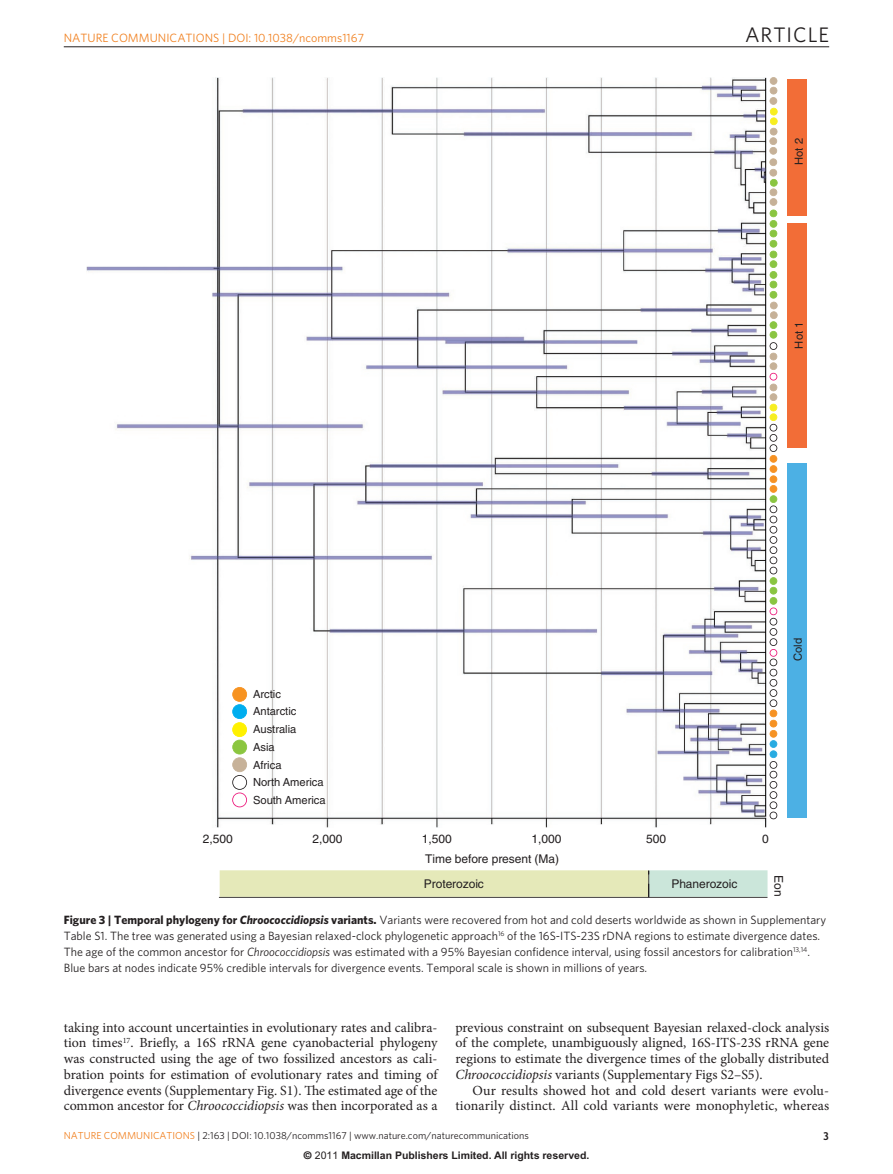
<style>
.page{position:relative;width:893px;height:1174px;background:#fff}
.page>*{position:absolute;margin:0;border:0;box-sizing:border-box;transform-origin:0 0}
.t1{font:21px "Whitney";letter-spacing:.045em;color:#231f20}
.pSec2ttl{font:13.95px/15.8px "Minion Pro";letter-spacing:-.005em;color:#231f20;text-align:justify}
.pPara{font:13.95px/15.8px "Minion Pro";letter-spacing:.01em;color:#231f20;text-align:right}
.pFigureCaption{font:12px/15.8px "Whitney";color:#231f20}
.t2{font:12px "Helvetica";letter-spacing:-.005em;color:#231f20}
.pDoiLRH2{font:12px "Whitney";color:#f1801f}
.t3{font:11.1px/17.7px "Helvetica";color:#231f20}
.t4{font:700 10.5px "Arial";color:#231f20}
.pDoiLRH{font:10.2px "Whitney";color:#231f20}
.pDoiLRH-2{font:10.2px "Whitney";color:#f1801f}
.s1{font-weight:700}
.s2{font-weight:700;font-style:italic}
.s3{font-style:italic}
.s4{color:#f1801f}
.s5{font-family:"Helvetica"}
.s6{font-weight:400}
</style>
<div class="page">
<hr style="left:64px;top:47px;width:765px;height:1px;background:#231f20">
<img style="left:86px;top:78px;width:681px;height:749px">
<svg style="left:232px;top:687px;width:15px;height:120px"></svg>
<div style="left:786px;top:463px;width:20px;height:354px;background:#4cb0e4"></div>
<div style="left:786px;top:223px;width:20px;height:224px;background:#f26d37"></div>
<svg style="left:220px;top:870px;width:547px;height:27px;background:#dee7c0"></svg>
<hr style="left:219px;top:897px;width:548px;height:1px;background:#231f20">
<svg style="left:769px;top:77px;width:9px;height:742px"></svg>
<div style="left:786px;top:79px;width:20px;height:136px;background:#f26d37"></div>
<p class="pDoiLRH2" style="left:64px;top:31px;width:109px">nature communicati</p>
<p class="pDoiLRH2" style="left:196px;top:31px;width:170px">ons | DOI: 10.1038/ncomms1167</p>
<p class="t3" style="left:253px;top:685px;width:45px;line-height:17.2px">Arctic<br>Antarctic</p>
<p class="t3" style="left:253px;top:720px;width:74px">Australia<br>Asia<br>Africa<br>North America<br>South America</p>
<p class="t1" style="left:745px;top:22px;width:86px">ARTICLE</p>
<p class="t3" style="left:790px;top:165px;width:28px;rotate:-90deg">Hot 2</p>
<p class="t3" style="left:790px;top:348px;width:28px;rotate:-90deg">Hot 1</p>
<p class="t3" style="left:789px;top:661px;width:24px;rotate:-90deg">Cold</p>
<p class="t2" style="left:203px;top:831px;width:32px">2,500</p>
<p class="t2" style="left:312px;top:831px;width:32px">2,000</p>
<p class="t2" style="left:422px;top:831px;width:32px">1,500</p>
<p class="t2" style="left:531px;top:831px;width:32px">1,000</p>
<p class="t2" style="left:646px;top:831px;width:22px">500</p>
<p class="t2" style="left:762px;top:831px;width:8px">0</p>
<p class="t2" style="left:425px;top:851px;width:135px">Time before present (Ma)</p>
<p class="t2" style="left:424px;top:877px;width:61px">Proterozoic</p>
<p class="t2" style="left:671px;top:877px;width:67px">Phanerozoic</p>
<p class="t2" style="left:786px;top:875px;width:23px;rotate:90deg">Eon</p>
<p class="pFigureCaption" style="left:64px;top:912px;width:764px"><span class="s1">Figure 3 | Temporal phylogeny for</span> <span class="s2">Chroococcidiopsis</span> <span class="s1">variants.</span> Variants were recovered from hot and cold deserts worldwide as shown in Supplementary Table S1. The tree was generated using a Bayesian relaxed-clock phylogenetic approach<sup>16</sup> of the 16S-ITS-23S rDNA regions to estimate divergence dates.<br>The age of the common ancestor for <span class="s3">Chroococcidiopsis</span> was estimated with a 95% Bayesian confidence interval, using fossil ancestors for calibration<sup>13,14</sup>.<br>Blue bars at nodes indicate 95% credible intervals for divergence events. Temporal scale is shown in millions of years.</p>
<p class="pSec2ttl" style="left:64px;top:1019px;width:375px">taking into account uncertainties in evolutionary rates and calibra&shy;tion times<sup>17</sup>. Briefly, a 16S rRNA gene cyanobacterial phylogeny was constructed using the age of two fossilized ancestors as cali&shy;bration points for estimation of evolutionary rates and timing of divergence events (Supplementary Fig. S1). The estimated age of the common ancestor for <span class="s3">Chroococcidiopsis</span> was then incorporated as a</p>
<p class="pSec2ttl" style="left:455px;top:1019px;width:375px">previous constraint on subsequent Bayesian relaxed-clock analysis of the complete, unambiguously aligned, 16S-ITS-23S rRNA gene regions to estimate the divergence times of the globally distributed <span class="s3">Chroococcidiopsis</span> variants (Supplementary Figs S2–S5).</p>
<p class="pPara" style="left:455px;top:1082px;width:375px">Our results showed hot and cold desert variants were evolu&shy;tionarily distinct. All cold variants were monophyletic, whereas</p>
<p class="pDoiLRH-2" style="left:64px;top:1129px;width:93px">nature communicati</p>
<p class="pDoiLRH" style="left:175px;top:1129px;width:355px"><span class="s4">ons</span> | 2:163 | DOI: 10.1038/ncomms1167 | www.nature.com/naturecommunications</p>
<p class="t4" style="left:304px;top:1149px;width:287px"><span class="s5">©</span> <span class="s6">2011</span> Macmillan Publishers Limited. All rights reserved.</p>
</div>
